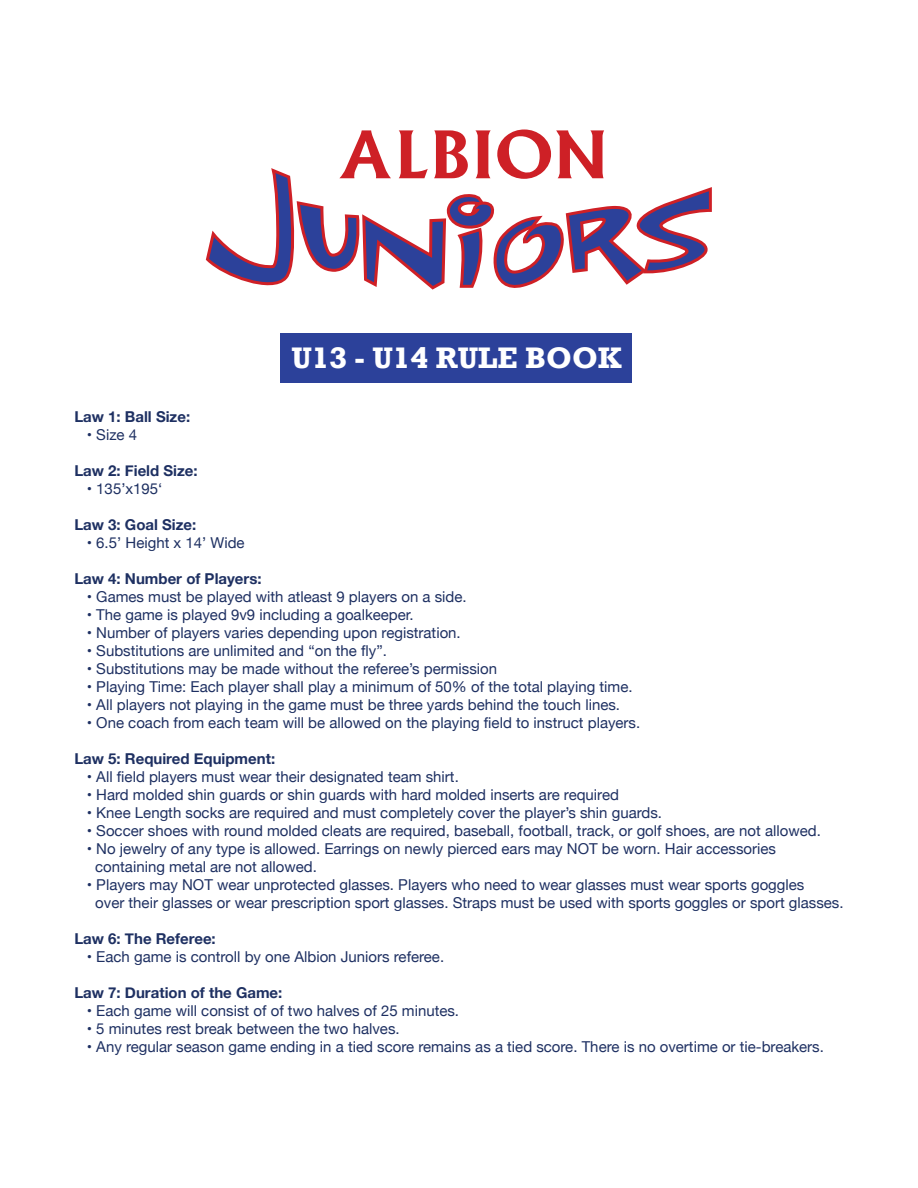
<style>
.page{position:relative;width:918px;height:1188px;background:#fff}
.page>*{position:absolute;margin:0;border:0;box-sizing:border-box;transform-origin:0 0}
.t1{font:700 27.9px "Rockwell";color:#fff}
.t2{font:15px/18px "Helvetica Neue";color:#1e3062}
.t3{font:700 15px "Helvetica Neue";color:#1e3062}
</style>
<div class="page">
<div style="left:280px;top:333px;width:351px;height:49px;background:#2c419a"></div>
<svg style="left:205px;top:129px;width:507px;height:161px"></svg>
<h1 class="t1" style="left:291px;top:340px;width:332px">U13 - U14 RULE BOOK</h1>
<p class="t3" style="left:74px;top:404px;width:117px">Law 1: Ball Size:</p>
<p class="t2" style="left:87px;top:426px;width:52px">• Size 4</p>
<p class="t3" style="left:74px;top:458px;width:125px">Law 2: Field Size:</p>
<p class="t2" style="left:87px;top:480px;width:77px">• 135’x195‘</p>
<p class="t3" style="left:74px;top:512px;width:123px">Law 3: Goal Size:</p>
<p class="t2" style="left:87px;top:534px;width:159px">• 6.5’ Height x 14’ Wide</p>
<p class="t3" style="left:74px;top:566px;width:189px">Law 4: Number of Players:</p>
<p class="t2" style="left:87px;top:588px;width:381px">• Games must be played with atleast 9 players on a side.</p>
<p class="t2" style="left:87px;top:606px;width:328px">• The game is played 9v9 including a goalkeeper.</p>
<p class="t2" style="left:87px;top:624px;width:375px">• Number of players varies depending upon registration.</p>
<p class="t2" style="left:87px;top:642px;width:302px">• Substitutions are unlimited and “on the fly”.</p>
<p class="t2" style="left:87px;top:660px;width:412px">• Substitutions may be made without the referee’s permission</p>
<p class="t2" style="left:87px;top:678px;width:547px">• Playing Time: Each player shall play a minimum of 50% of the total playing time.</p>
<p class="t2" style="left:87px;top:696px;width:535px">• All players not playing in the game must be three yards behind the touch lines.</p>
<p class="t2" style="left:87px;top:714px;width:555px">• One coach from each team will be allowed on the playing field to instruct players.</p>
<p class="t3" style="left:74px;top:746px;width:202px">Law 5: Required Equipment:</p>
<p class="t2" style="left:87px;top:768px;width:373px">• All field players must wear their designated team shirt.</p>
<p class="t2" style="left:87px;top:786px;width:534px">• Hard molded shin guards or shin guards with hard molded inserts are required</p>
<p class="t2" style="left:87px;top:804px;width:577px">• Knee Length socks are required and must completely cover the player’s shin guards.</p>
<p class="t2" style="left:87px;top:822px;width:735px">• Soccer shoes with round molded cleats are required, baseball, football, track, or golf shoes, are not allowed.</p>
<p class="t2" style="left:95px;top:840px;width:682px;text-indent:-8px">• No jewelry of any type is allowed. Earrings on newly pierced ears may NOT be worn. Hair accessories containing metal are not allowed.</p>
<p class="t2" style="left:95px;top:876px;width:750px;text-indent:-8px">• Players may NOT wear unprotected glasses. Players who need to wear glasses must wear sports goggles<br>over their glasses or wear prescription sport glasses. Straps must be used with sports goggles or sport glasses.</p>
<p class="t3" style="left:74px;top:926px;width:143px">Law 6: The Referee:</p>
<p class="t2" style="left:87px;top:948px;width:359px">• Each game is controll by one Albion Juniors referee.</p>
<p class="t3" style="left:74px;top:980px;width:210px">Law 7: Duration of the Game:</p>
<p class="t2" style="left:87px;top:1002px;width:374px">• Each game will consist of of two halves of 25 minutes.</p>
<p class="t2" style="left:87px;top:1020px;width:314px">• 5 minutes rest break between the two halves.</p>
<p class="t2" style="left:87px;top:1038px;width:739px">• Any regular season game ending in a tied score remains as a tied score. There is no overtime or tie-breakers.</p>
</div>
